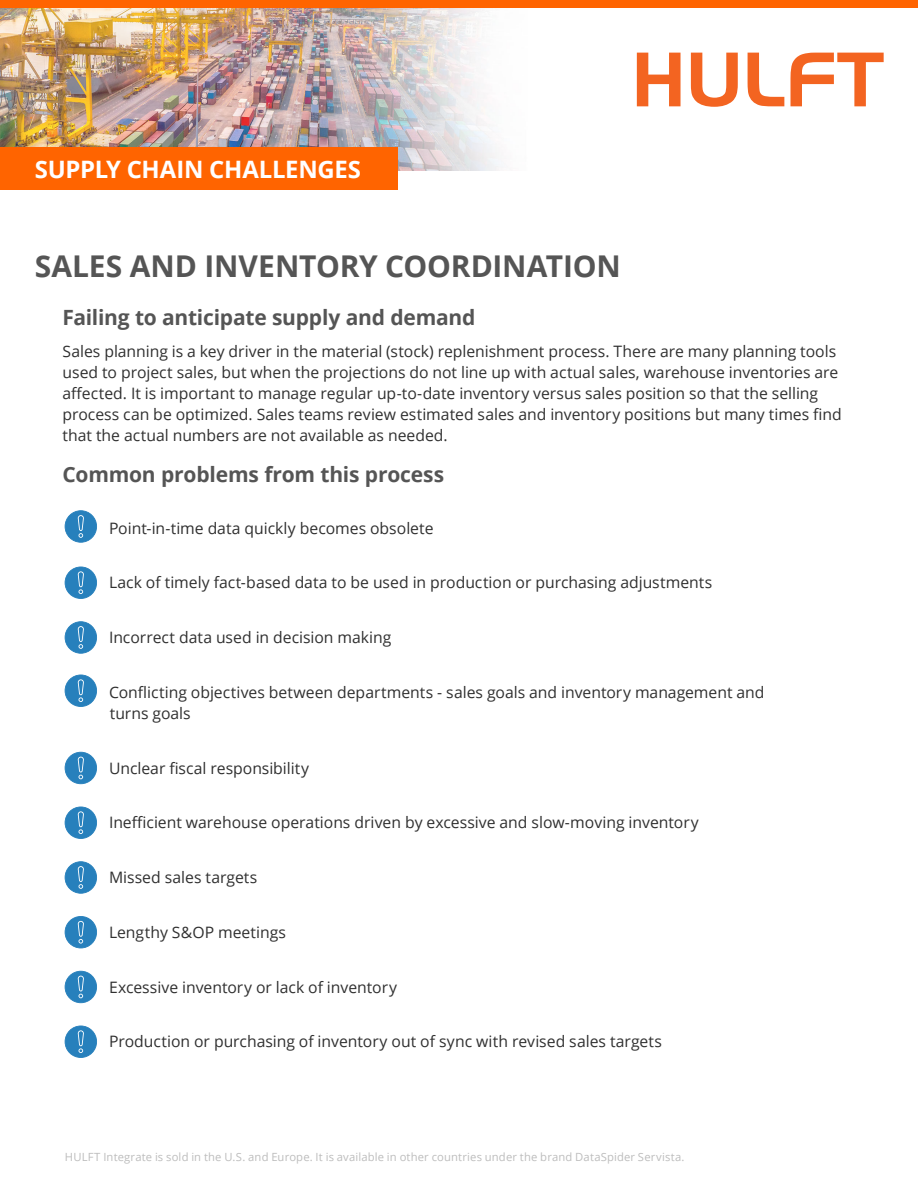
<style>
.page{position:relative;width:918px;height:1188px;background:#fff}
.page>*{position:absolute;margin:0;border:0;box-sizing:border-box;transform-origin:0 0}
.Heading_1{font:700 30px "Open Sans";letter-spacing:-.01em;color:#555}
.Page_Highlight_Bar_T{font:700 24px "Open Sans";letter-spacing:-.015em;color:#fff}
.Heading_3{font:700 21px "Open Sans";letter-spacing:-.01em;color:#555}
.Inset_Paragraph_Text{font:15.75px/21px "Open Sans";color:#303030}
.Footer_Text_1{font:11.25px "Open Sans";letter-spacing:.015em;color:#bdbdbd}
</style>
<div class="page">
<div style="left:0;top:0;width:918px;height:9px;background:#ff6400"></div>
<img style="left:0;top:8px;width:918px;height:162px">
<div style="left:0;top:147px;width:398px;height:43px;background:#ff6400"></div>
<svg style="left:637px;top:53px;width:44px;height:53px"></svg>
<svg style="left:691px;top:53px;width:47px;height:54px"></svg>
<svg style="left:748px;top:53px;width:36px;height:53px"></svg>
<svg style="left:791px;top:53px;width:93px;height:53px"></svg>
<svg style="left:65px;top:510px;width:32px;height:33px"></svg>
<svg style="left:65px;top:567px;width:32px;height:32px"></svg>
<svg style="left:65px;top:621px;width:32px;height:33px"></svg>
<svg style="left:65px;top:675px;width:32px;height:32px"></svg>
<svg style="left:65px;top:752px;width:32px;height:32px"></svg>
<svg style="left:65px;top:807px;width:32px;height:32px"></svg>
<svg style="left:65px;top:861px;width:32px;height:33px"></svg>
<svg style="left:65px;top:916px;width:32px;height:32px"></svg>
<svg style="left:65px;top:971px;width:32px;height:32px"></svg>
<svg style="left:65px;top:1026px;width:32px;height:32px"></svg>
<p class="Page_Highlight_Bar_T" style="left:35px;top:152px;width:328px">SUPPLY CHAIN CHALLENGES</p>
<p class="Heading_1" style="left:35px;top:245px;width:588px">SALES AND INVENTORY COORDINATION</p>
<p class="Heading_3" style="left:62px;top:303px;width:415px">Failing to anticipate supply and demand</p>
<p class="Inset_Paragraph_Text" style="left:62px;top:341px;width:781px">Sales planning is a key driver in the material (stock) replenishment process. There are many planning tools used to project sales, but when the projections do not line up with actual sales, warehouse inventories are affected. It is important to manage regular up-to-date inventory versus sales position so that the selling process can be optimized. Sales teams review estimated sales and inventory positions but many times find that the actual numbers are not available as needed.</p>
<p class="Heading_3" style="left:62px;top:459px;width:383px">Common problems from this process</p>
<p class="Inset_Paragraph_Text" style="left:109px;top:517px;width:326px">Point-in-time data quickly becomes obsolete</p>
<p class="Inset_Paragraph_Text" style="left:109px;top:572px;width:605px">Lack of timely fact-based data to be used in production or purchasing adjustments</p>
<p class="Inset_Paragraph_Text" style="left:109px;top:627px;width:284px">Incorrect data used in decision making</p>
<p class="Inset_Paragraph_Text" style="left:109px;top:681px;width:657px">Conflicting objectives between departments - sales goals and inventory management and turns goals</p>
<p class="Inset_Paragraph_Text" style="left:109px;top:757px;width:202px">Unclear fiscal responsibility</p>
<p class="Inset_Paragraph_Text" style="left:109px;top:812px;width:591px">Inefficient warehouse operations driven by excessive and slow-moving inventory</p>
<p class="Inset_Paragraph_Text" style="left:109px;top:867px;width:150px">Missed sales targets</p>
<p class="Inset_Paragraph_Text" style="left:109px;top:921px;width:179px">Lengthy S&amp;OP meetings</p>
<p class="Inset_Paragraph_Text" style="left:109px;top:976px;width:289px">Excessive inventory or lack of inventory</p>
<p class="Inset_Paragraph_Text" style="left:109px;top:1031px;width:554px">Production or purchasing of inventory out of sync with revised sales targets</p>
<p class="Footer_Text_1" style="left:65px;top:1149px;width:621px">HULFT Integrate is sold in the U.S. and Europe. It is available in other countries under the brand DataSpider Servista.</p>
</div>
